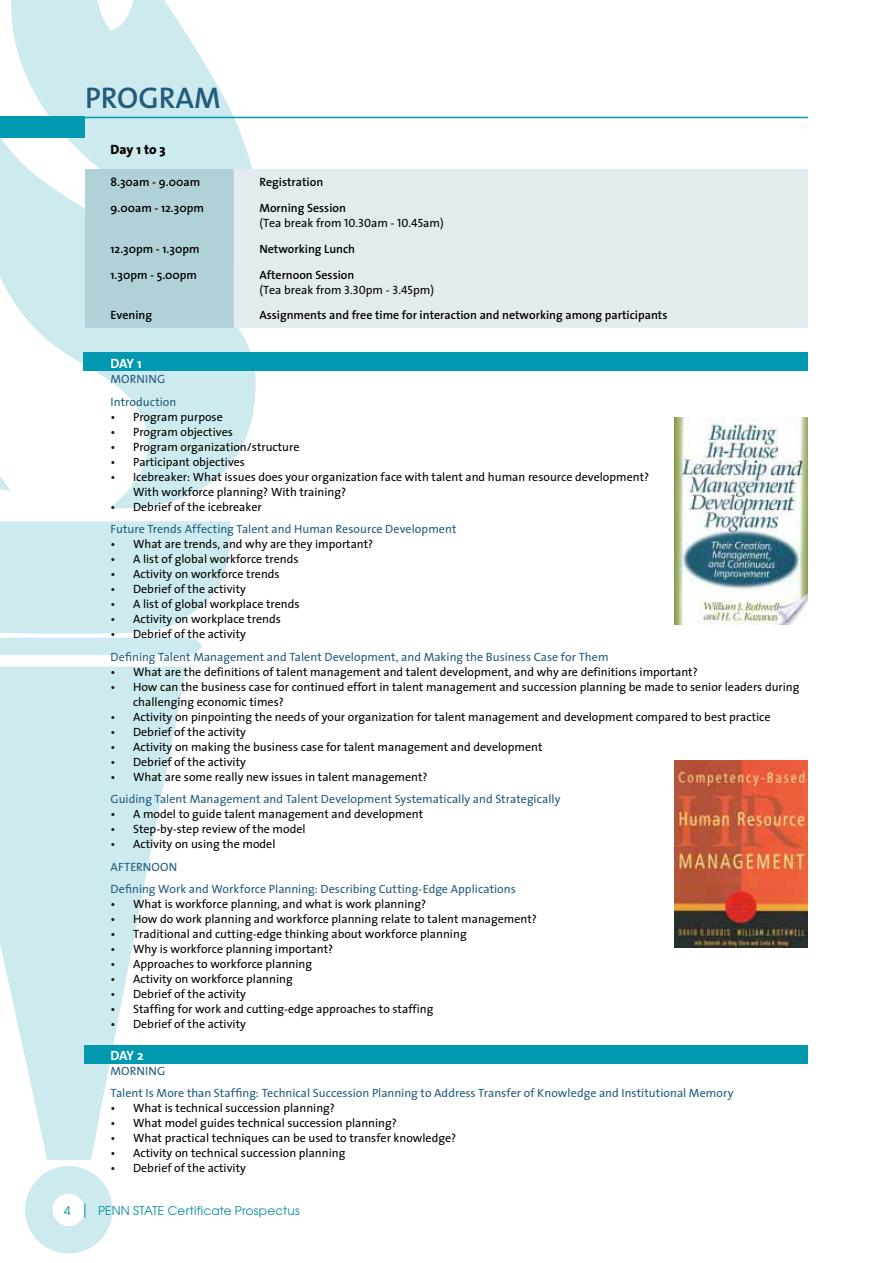
<style>
.page{position:relative;width:893px;height:1263px;background:#fff}
.page>*{position:absolute;margin:0;border:0;box-sizing:border-box;transform-origin:0 0}
.t1{font:600 30px "The Sans";color:#245c7d}
.t2{font:700 13.5px "The Sans";letter-spacing:-.055em;color:#fff}
.t3{font:800 13.5px "The Sans";color:#000}
.t4{font:12px/15px "The Sans";color:#000}
.t5{font:12px/22.5px "The Sans";letter-spacing:.005em;color:#245c7d}
.t6{font:600 12px "The Sans";color:#000}
.t7{font:12px "Avant Garde";letter-spacing:.02em;color:#008d9b}
.s1{font-weight:600}
.s2{font-family:"The Sans Caps"}
</style>
<div class="page">
<svg style="left:0;top:666px;width:187px;height:494px;fill:#cdebef"></svg>
<svg style="left:0;top:521px;width:231px;height:134px;background:#d2edf0"></svg>
<svg style="left:0;top:305px;width:256px;height:204px"></svg>
<svg style="left:0;top:0;width:265px;height:305px;fill:#cdebef"></svg>
<svg style="left:25px;top:1166px;width:87px;height:87px"></svg>
<div style="left:0;top:117px;width:85px;height:21px;background:#0099b0"></div>
<div style="left:83px;top:352px;width:725px;height:19px;background:#0099b0"></div>
<div style="left:85px;top:1045px;width:723px;height:19px;background:#0099b0"></div>
<div style="left:85px;top:169px;width:149px;height:159px;background:#b1d1d8"></div>
<div style="left:234px;top:169px;width:574px;height:159px;background:#e2ecee"></div>
<hr style="left:83px;top:117px;width:725px;height:1px;background:#0099b0">
<img style="left:674px;top:760px;width:134px;height:187px">
<img style="left:674px;top:417px;width:134px;height:207px">
<h1 class="t1" style="left:85px;top:72px;width:137px">PROGRAM</h1>
<p class="t3" style="left:111px;top:138px;width:57px">Day 1 to 3</p>
<p class="t6" style="left:111px;top:172px;width:91px">8.30am - 9.00am</p>
<p class="t6" style="left:259px;top:172px;width:65px">Registration</p>
<p class="t6" style="left:111px;top:198px;width:95px">9.00am - 12.30pm</p>
<p class="t4" style="left:259px;top:200px;width:186px"><span class="s1">Morning Session<br></span>(Tea break from <span class="s2">10.30</span>am - <span class="s2">10.45</span>am)</p>
<p class="t6" style="left:111px;top:239px;width:91px">12.30pm - 1.30pm</p>
<p class="t6" style="left:259px;top:239px;width:97px">Networking Lunch</p>
<p class="t6" style="left:111px;top:264px;width:88px">1.30pm - 5.00pm</p>
<p class="t4" style="left:259px;top:267px;width:176px"><span class="s1">Afternoon Session<br></span>(Tea break from <span class="s2">3.30</span>pm - <span class="s2">3.45</span>pm)</p>
<p class="t6" style="left:111px;top:305px;width:43px">Evening</p>
<p class="t6" style="left:259px;top:305px;width:410px">Assignments and free time for interaction and networking among participants</p>
<p class="t2" style="left:111px;top:352px;width:33px">DAY 1</p>
<p class="t5" style="left:111px;top:368px;width:67px">Morni ng<br>Introduction</p>
<p class="t4" style="left:111px;top:409px;width:114px">• Program purpose</p>
<p class="t4" style="left:111px;top:424px;width:124px">• Program objectives</p>
<p class="t4" style="left:111px;top:439px;width:190px">• Program organization/structure</p>
<p class="t4" style="left:111px;top:454px;width:136px">• Participant objectives</p>
<p class="t4" style="left:133px;top:469px;width:518px;text-indent:-23px">• Icebreaker: What issues does your organization face with talent and human resource development?<br>With workforce planning? With training?</p>
<p class="t4" style="left:111px;top:499px;width:153px">• Debrief of the icebreaker</p>
<p class="t5" style="left:111px;top:518px;width:347px">Future Trends Affecting Talent and Human Resource Development</p>
<p class="t4" style="left:111px;top:536px;width:264px">• What are trends, and why are they important?</p>
<p class="t4" style="left:111px;top:551px;width:189px">• A list of global workforce trends</p>
<p class="t4" style="left:111px;top:566px;width:171px">• Activity on workforce trends</p>
<p class="t4" style="left:111px;top:581px;width:137px">• Debrief of the activity</p>
<p class="t4" style="left:111px;top:596px;width:191px">• A list of global workplace trends</p>
<p class="t4" style="left:111px;top:611px;width:172px">• Activity on workplace trends</p>
<p class="t4" style="left:111px;top:626px;width:137px">• Debrief of the activity</p>
<p class="t5" style="left:111px;top:645px;width:499px">Defining Talent Management and Talent Development, and Making the Business Case for Them</p>
<p class="t4" style="left:111px;top:664px;width:589px">• What are the definitions of talent management and talent development, and why are definitions important?</p>
<p class="t4" style="left:133px;top:679px;width:668px;text-indent:-23px">• How can the business case for continued effort in talent management and succession planning be made to senior leaders during challenging economic times?</p>
<p class="t4" style="left:111px;top:709px;width:661px">• Activity on pinpointing the needs of your organization for talent management and development compared to best practice</p>
<p class="t4" style="left:111px;top:724px;width:137px">• Debrief of the activity</p>
<p class="t4" style="left:111px;top:739px;width:433px">• Activity on making the business case for talent management and development</p>
<p class="t4" style="left:111px;top:754px;width:137px">• Debrief of the activity</p>
<p class="t4" style="left:111px;top:769px;width:318px">• What are some really new issues in talent management?</p>
<p class="t5" style="left:111px;top:788px;width:451px">Guiding Talent Management and Talent Development Systematically and Strategically</p>
<p class="t4" style="left:111px;top:806px;width:314px">• A model to guide talent management and development</p>
<p class="t4" style="left:111px;top:821px;width:197px">• Step-by-step review of the model</p>
<p class="t4" style="left:111px;top:836px;width:166px">• Activity on using the model</p>
<p class="t5" style="left:111px;top:855px;width:407px">AFTERNOON<br>Defining Work and Workforce Planning: Describing Cutting-Edge Applications</p>
<p class="t4" style="left:111px;top:896px;width:317px">• What is workforce planning, and what is work planning?</p>
<p class="t4" style="left:111px;top:911px;width:428px">• How do work planning and workforce planning relate to talent management?</p>
<p class="t4" style="left:111px;top:926px;width:358px">• Traditional and cutting-edge thinking about workforce planning</p>
<p class="t4" style="left:111px;top:941px;width:224px">• Why is workforce planning important?</p>
<p class="t4" style="left:111px;top:956px;width:203px">• Approaches to workforce planning</p>
<p class="t4" style="left:111px;top:971px;width:184px">• Activity on workforce planning</p>
<p class="t4" style="left:111px;top:986px;width:137px">• Debrief of the activity</p>
<p class="t4" style="left:111px;top:1001px;width:324px">• Staffing for work and cutting-edge approaches to staffing</p>
<p class="t4" style="left:111px;top:1016px;width:137px">• Debrief of the activity</p>
<p class="t2" style="left:111px;top:1044px;width:34px">DAY 2</p>
<p class="t5" style="left:111px;top:1059px;width:625px">MORN ING<br>Talent Is More than Staffing: Technical Succession Planning to Address Transfer of Knowledge and Institutional Memory</p>
<p class="t4" style="left:111px;top:1100px;width:226px">• What is technical succession planning?</p>
<p class="t4" style="left:111px;top:1115px;width:288px">• What model guides technical succession planning?</p>
<p class="t4" style="left:111px;top:1130px;width:347px">• What practical techniques can be used to transfer knowledge?</p>
<p class="t4" style="left:111px;top:1145px;width:236px">• Activity on technical succession planning</p>
<p class="t4" style="left:111px;top:1160px;width:137px">• Debrief of the activity</p>
<p class="t7" style="left:64px;top:1204px;width:8px">4</p>
<p class="t7" style="left:98px;top:1204px;width:203px">PENN STATE Certificate Prospectus</p>
</div>
